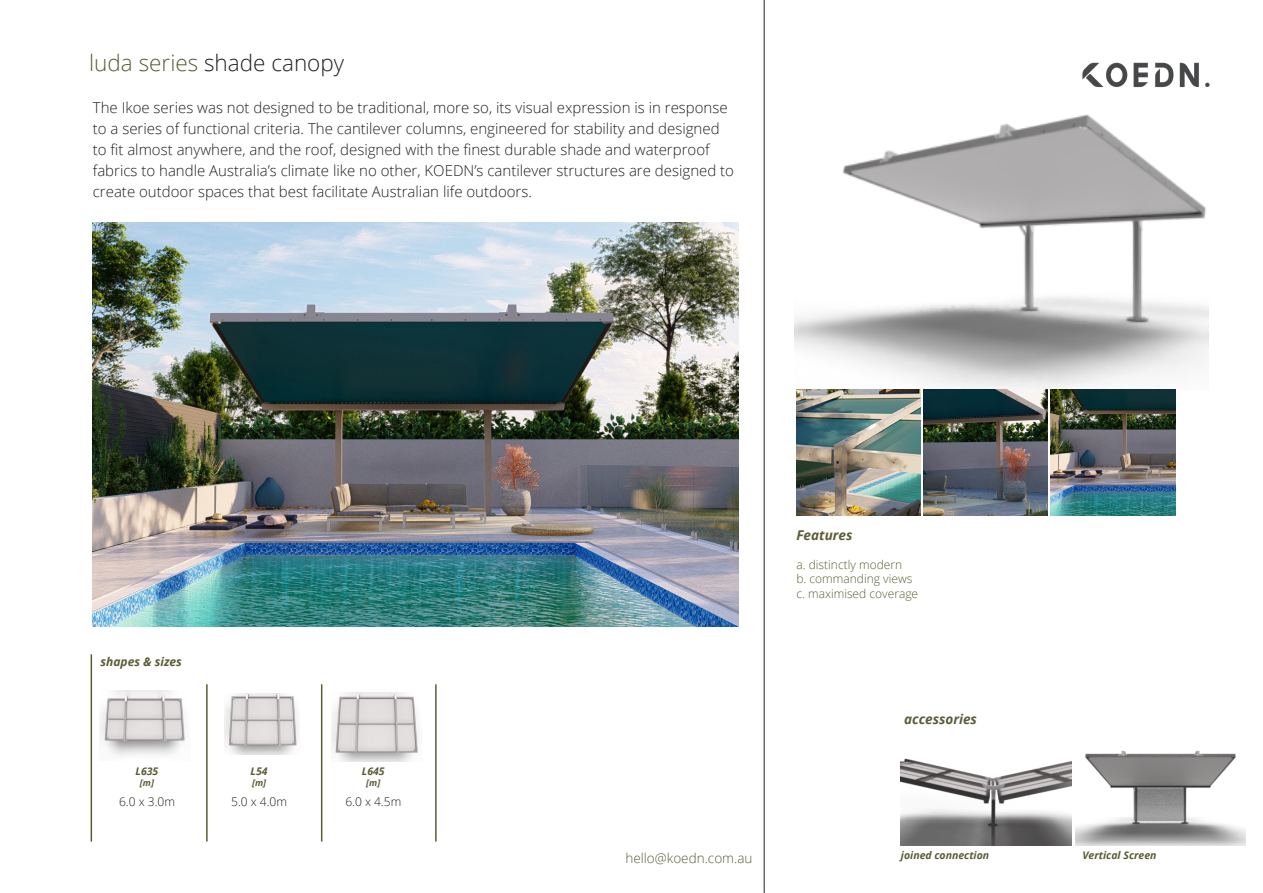
<style>
.page{position:relative;width:1263px;height:893px;background:#fff}
.page>*{position:absolute;margin:0;border:0;box-sizing:border-box;transform-origin:0 0}
.t1{font:300 22.5px "Open Sans";color:#231f20}
.t2{font:300 15px/21px "Open Sans";color:#231f20}
.t3{font:italic 700 13.5px "Open Sans";color:#5c5c37}
.t4{font:300 13.5px "Open Sans";color:#5a5b36}
.t5{font:300 12px "Open Sans";color:#5c5c37}
.t6{font:300 12px "Open Sans";color:#231f20}
.t7{font:italic 700 12px "Open Sans";color:#5a5b36}
.t8{font:italic 700 10.5px "Open Sans";color:#5a5b36}
.t9{font:italic 700 9px "Open Sans";color:#5a5b36}
.s1{color:#5a5b36}
</style>
<div class="page">
<img style="left:795px;top:115px;width:414px;height:275px">
<hr style="left:91px;top:654px;width:1px;height:187px;background:#5a5b36">
<hr style="left:206px;top:684px;width:2px;height:157px;background:#5a5b36">
<hr style="left:321px;top:684px;width:1px;height:157px;background:#5a5b36">
<hr style="left:435px;top:684px;width:2px;height:157px;background:#5a5b36">
<img style="left:100px;top:690px;width:86px;height:66px">
<img style="left:796px;top:390px;width:125px;height:126px">
<img style="left:924px;top:390px;width:124px;height:126px">
<img style="left:1051px;top:390px;width:124px;height:126px">
<img style="left:93px;top:223px;width:646px;height:404px">
<hr style="left:764px;top:0;width:1px;height:893px;background:#231f20">
<img style="left:225px;top:693px;width:74px;height:61px">
<img style="left:331px;top:692px;width:88px;height:69px">
<img style="left:1075px;top:750px;width:170px;height:96px">
<img style="left:901px;top:758px;width:170px;height:88px">
<img style="left:1081px;top:62px;width:129px;height:108px">
<p class="t1" style="left:89px;top:48px;width:256px"><span class="s1">luda series</span> shade canopy</p>
<p class="t2" style="left:93px;top:96px;width:643px">The Ikoe series was not designed to be traditional, more so, its visual expression is in response to a series of functional criteria. The cantilever columns, engineered for stability and designed to fit almost anywhere, and the roof, designed with the finest durable shade and waterproof fabrics to handle Australia’s climate like no other, KOEDN’s cantilever structures are designed to create outdoor spaces that best facilitate Australian life outdoors.</p>
<p class="t7" style="left:100px;top:653px;width:83px">shapes &amp; sizes</p>
<p class="t8" style="left:136px;top:764px;width:24px">L635</p>
<p class="t8" style="left:251px;top:764px;width:19px">L54</p>
<p class="t8" style="left:362px;top:764px;width:24px">L645</p>
<p class="t9" style="left:140px;top:776px;width:16px">[m]</p>
<p class="t9" style="left:252px;top:776px;width:16px">[m]</p>
<p class="t9" style="left:366px;top:776px;width:16px">[m]</p>
<p class="t6" style="left:119px;top:793px;width:57px">6.0 x 3.0m</p>
<p class="t6" style="left:231px;top:793px;width:57px">5.0 x 4.0m</p>
<p class="t6" style="left:345px;top:793px;width:57px">6.0 x 4.5m</p>
<p class="t3" style="left:796px;top:526px;width:57px">Features</p>
<p class="t5" style="left:796px;top:556px;width:107px">a. distinctly modern</p>
<p class="t5" style="left:796px;top:571px;width:117px">b. commanding views</p>
<p class="t5" style="left:796px;top:585px;width:123px">c. maximised coverage</p>
<p class="t3" style="left:904px;top:709px;width:74px">accessories</p>
<p class="t4" style="left:625px;top:849px;width:128px">hello@koedn.com.au</p>
<p class="t8" style="left:901px;top:848px;width:90px">joined connection</p>
<p class="t8" style="left:1082px;top:848px;width:76px">Vertical Screen</p>
</div>
